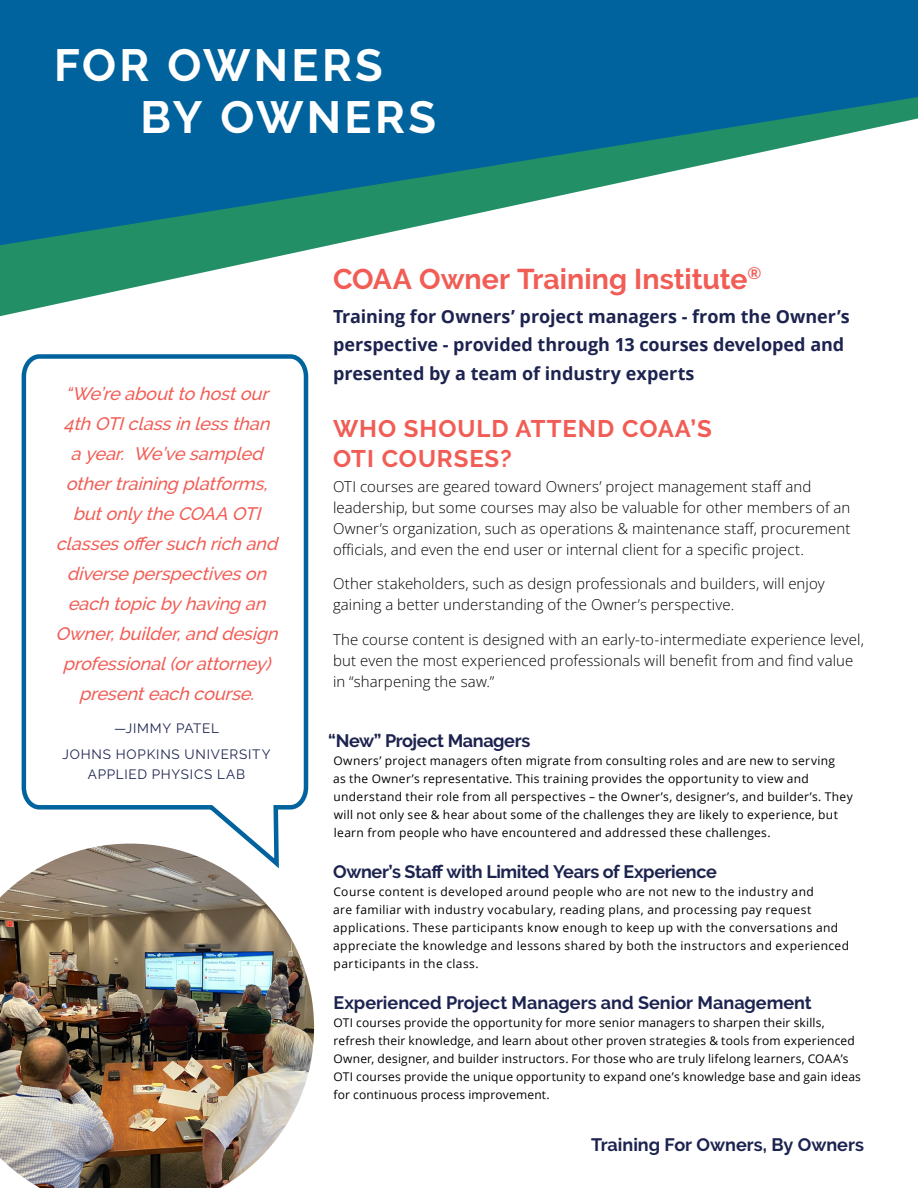
<style>
.page{position:relative;width:918px;height:1188px;background:#fff}
.page>*{position:absolute;margin:0;border:0;box-sizing:border-box;transform-origin:0 0}
.t1{font:700 45px/51.8px "Raleway";letter-spacing:.07em;color:#fff}
.t2{font:700 28.5px "Raleway";color:#f15d55}
.t3{font:700 24px/30px "Raleway";letter-spacing:.04em;color:#f15d55}
.t4{font:italic 500 18px/30px "Raleway";color:#f15d55;text-align:center}
.t5{font:700 18px "Raleway";letter-spacing:-.01em;color:#1d234f}
.t6{font:700 18px/28.5px "Open Sans";color:#1d234f}
.t7{font:300 15px/21px "Open Sans";letter-spacing:.005em;color:#000}
.t8{font:13.5px/26.2px "Raleway";letter-spacing:.06em;color:#1d234f;text-align:center}
.t9{font:12px/18px "Open Sans";letter-spacing:.025em;color:#000}
</style>
<div class="page">
<img style="left:0;top:873px;width:315px;height:315px">
<svg style="left:0;top:245px;width:330px;height:71px;fill:#238f67"></svg>
<svg style="left:0;top:0;width:918px;height:245px;fill:#00639d"></svg>
<svg style="left:21px;top:354px;width:288px;height:519px"></svg>
<h1 class="t1" style="left:140px;top:40px;width:297px;text-indent:-86px">FOR OWNERS<br>BY OWNERS</h1>
<p class="t4" style="left:55px;top:379px;width:229px">“We’re aboutto hostour<br>4th OTIclassin lessthan ayear. We’ve sampled othertraining platforms, butonlythe COAA OTI classesoffersuch rich and diverse perspectiveson each topicbyhaving an<br>Owner,builder,and design professional(orattorney) presenteach course.</p>
<p class="t8" style="left:63px;top:715px;width:209px">—JIMMY PATEL<br>JOHNS HOPKINS UNIVERSITY</p>
<p class="t8" style="left:88px;top:761px;width:159px">APPLIED PHYSICS LAB</p>
<h2 class="t2" style="left:333px;top:262px;width:430px">COAA Owner Training Institute<sup>®</sup></h2>
<h3 class="t6" style="left:333px;top:301px;width:518px">Training for Owners’ project managers - from the Owner’s perspective - provided through 13 courses developed and presented by a team of industry experts</h3>
<h3 class="t3" style="left:333px;top:414px;width:380px">WHO SHOULD ATTEND COAA’S<br>OTI COURSES?</h3>
<p class="t7" style="left:333px;top:475px;width:519px">OTI courses are geared toward Owners’ project management staff and leadership, but some courses may also be valuable for other members of an Owner’s organization, such as operations &amp; maintenance staff, procurement officials, and even the end user or internal client for a specific project.</p>
<p class="t7" style="left:333px;top:573px;width:493px">Other stakeholders, such as design professionals and builders, will enjoy gaining a better understanding of the Owner’s perspective.</p>
<p class="t7" style="left:333px;top:628px;width:532px">The course content is designed with an early-to-intermediate experience level, but even the most experienced professionals will benefit from and find value in “sharpening the saw.”</p>
<h3 class="t5" style="left:328px;top:730px;width:204px">“New” Project Managers</h3>
<p class="t9" style="left:333px;top:751px;width:521px">Owners’ project managers often migrate from consulting roles and are new to serving<br>as the Owner’s representative. This training provides the opportunity to view and understand their role from all perspectives – the Owner’s, designer’s, and builder’s. They will not only see &amp; hear about some of the challenges they are likely to experience, but learn from people who have encountered and addressed these challenges.</p>
<h3 class="t5" style="left:333px;top:862px;width:385px">Owner’s Staff with Limited Years of Experience</h3>
<p class="t9" style="left:333px;top:883px;width:517px">Course content is developed around people who are not new to the industry and<br>are familiar with industry vocabulary, reading plans, and processing pay request applications. These participants know enough to keep up with the conversations and appreciate the knowledge and lessons shared by both the instructors and experienced participants in the class.</p>
<h3 class="t5" style="left:333px;top:993px;width:480px">Experienced Project Managers and Senior Management</h3>
<p class="t9" style="left:333px;top:1014px;width:529px">OTI courses provide the opportunity for more senior managers to sharpen their skills, refresh their knowledge, and learn about other proven strategies &amp; tools from experienced Owner, designer, and builder instructors. For those who are truly lifelong learners, COAA’s OTI courses provide the unique opportunity to expand one’s knowledge base and gain ideas for continuous process improvement.</p>
<h3 class="t5" style="left:591px;top:1134px;width:274px">Training For Owners, By Owners</h3>
</div>
